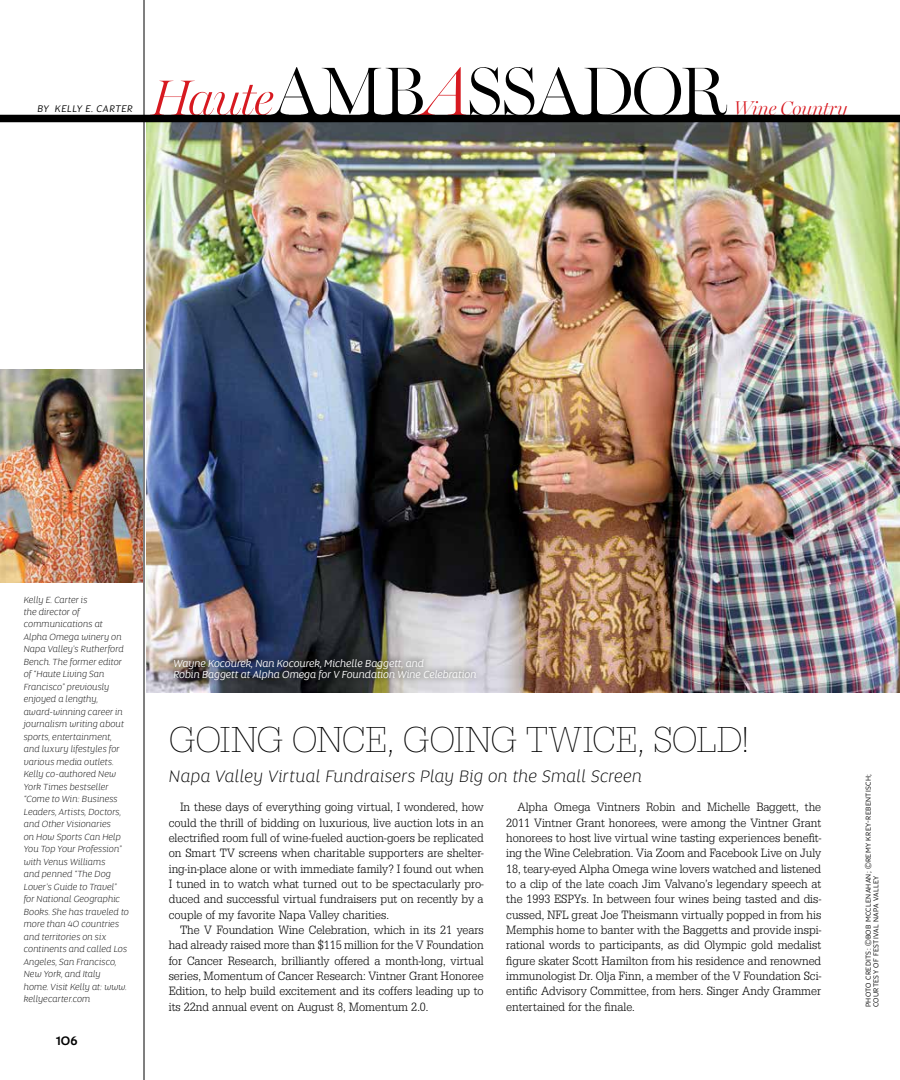
<style>
.page{position:relative;width:900px;height:1080px;background:#fff}
.page>*{position:absolute;margin:0;border:0;box-sizing:border-box;transform-origin:0 0}
.t1{font:300 69px "Miller Banner WGL";letter-spacing:-.035em;color:#000}
.t2{font:300 expanded 37.5px "Egyptienne URW";letter-spacing:-.015em;color:#000}
.t3{font:italic 300 20px "Miller Banner WGL";letter-spacing:-.02em;color:#d71920}
.t4{font:italic 300 17.5px "Altis";letter-spacing:.015em;color:#000}
.t5{font:300 12.5px/15.4px "Egyptienne URW Ext Nar";color:#000;text-align:justify}
.t6{font:500 12.5px "Altis";color:#000}
.t7{font:italic 10.62px/11.2px "Altis";letter-spacing:-.01em;color:#fff}
.t8{font:italic 10px "Altis";letter-spacing:.045em;color:#000}
.t9{font:italic 300 9.38px/12.5px "Altis";letter-spacing:.005em;color:#000}
.t10{font:7.5px/7.5px "Altis";letter-spacing:.04em;color:#000}
.s1{font-style:italic;font-size:50.25px;color:#d71920}
.s2{font-style:italic;color:#d71920}
</style>
<div class="page">
<img style="left:146px;top:122px;width:754px;height:570px">
<hr style="left:144px;top:0;width:1px;height:1080px;background:#000">
<div style="left:0;top:115px;width:900px;height:7px;background:#000"></div>
<img style="left:0;top:370px;width:142px;height:212px">
<div style="left:167px;top:652px;width:315px;height:35px;background:#000;opacity:.75"></div>
<p class="t8" style="left:37px;top:101px;width:97px">BY KELLY E. CARTER</p>
<h1 class="t1" style="left:152px;top:37px;width:577px"><span class="s1">Haute</span>AMB<span class="s2">A</span>SSADOR</h1>
<h3 class="t3" style="left:734px;top:92px;width:115px">Wine Country</h3>
<p class="t9" style="left:24px;top:593px;width:107px">Kelly E. Carter is<br>the director of communications at<br>Alpha Omega winery on<br>Napa Valley’s Rutherford<br>Bench. The former editor of “Haute Living San<br>Francisco” previously enjoyed a lengthy, award-winning career in journalism writing about sports, entertainment, and luxury lifestyles for various media outlets.<br>Kelly co-authored New<br>York Times bestseller “Come to Win: Business<br>Leaders, Artists, Doctors, and Other Visionaries<br>on How Sports Can Help<br>You Top Your Profession” with Venus Williams<br>and penned “The Dog<br>Lover’s Guide to Travel” for National Geographic<br>Books. She has traveled to more than 40 countries and territories on six continents and called Los<br>Angeles, San Francisco,<br>New York, and Italy<br>home. Visit Kelly at: www. kellyecarter.com</p>
<p class="t6" style="left:56px;top:1031px;width:23px">106</p>
<p class="t7" style="left:173px;top:657px;width:305px">Wayne Kocourek, Nan Kocourek, Michelle Baggett, and<br>Robin Baggett at Alpha Omega for V Foundation Wine Celebration</p>
<h2 class="t2" style="left:169px;top:717px;width:582px">GOING ONCE, GOING TWICE, SOLD!</h2>
<h3 class="t4" style="left:169px;top:765px;width:475px">Napa Valley Virtual Fundraisers Play Big on the Small Screen</h3>
<p class="t5" style="left:169px;top:800px;width:317px;text-indent:11px">In these days of everything going virtual, I wondered, how could the thrill of bidding on luxurious, live auction lots in an electrified room full of wine-fueled auction-goers be replicated on Smart TV screens when charitable supporters are shelter&shy;ing-in-place alone or with immediate family? I found out when I tuned in to watch what turned out to be spectacularly pro&shy;duced and successful virtual fundraisers put on recently by a couple of my favorite Napa Valley charities.</p>
<p class="t5" style="left:169px;top:922px;width:317px;text-indent:11px">The V Foundation Wine Celebration, which in its 21 years had already raised more than $115 million for the V Foundation for Cancer Research, brilliantly offered a month-long, virtual series, Momentum of Cancer Research: Vintner Grant Honoree Edition, to help build excitement and its coffers leading up to its 22nd annual event on August 8, Momentum 2.0.</p>
<p class="t5" style="left:506px;top:800px;width:317px;text-indent:11px">Alpha Omega Vintners Robin and Michelle Baggett, the 2011 Vintner Grant honorees, were among the Vintner Grant honorees to host live virtual wine tasting experiences benefit&shy;ing the Wine Celebration. Via Zoom and Facebook Live on July 18, teary-eyed Alpha Omega wine lovers watched and listened to a clip of the late coach Jim Valvano’s legendary speech at the 1993 ESPYs. In between four wines being tasted and dis&shy;cussed, NFL great Joe Theismann virtually popped in from his Memphis home to banter with the Baggetts and provide inspi&shy;rational words to participants, as did Olympic gold medalist figure skater Scott Hamilton from his residence and renowned immunologist Dr. Olja Finn, a member of the V Foundation Sci&shy;entific Advisory Committee, from hers. Singer Andy Grammer entertained for the finale.</p>
<p class="t10" style="left:864px;top:1007px;width:235px;rotate:-90deg">PHOTO CREDITS: ©BOB MCCLENAHAN; ©REMY KREY-REBENTISCH;<br>COURTESY OF FESTIVAL NAPA VALLEY</p>
</div>
